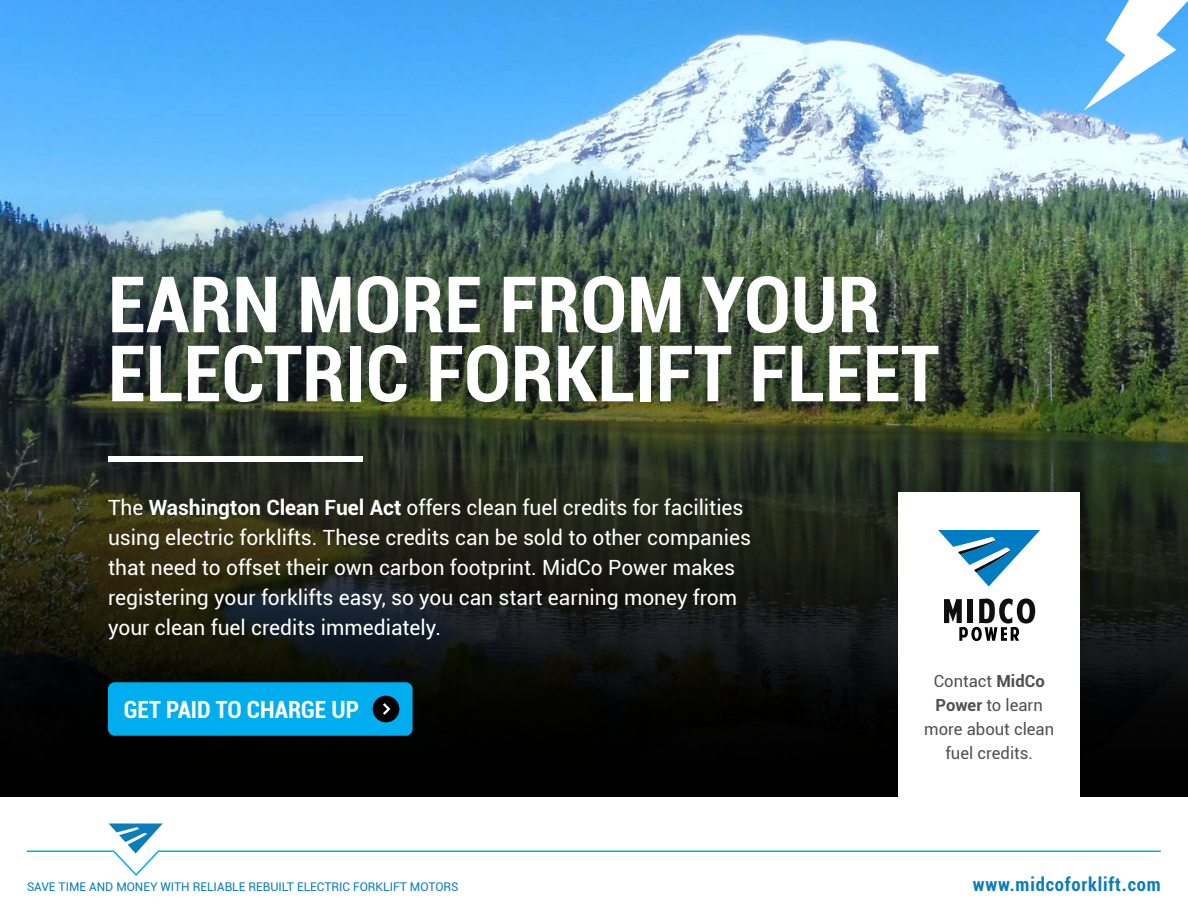
<style>
.page{position:relative;width:1188px;height:918px;background:#fff}
.page>*{position:absolute;margin:0;border:0;box-sizing:border-box;transform-origin:0 0}
.t1{font:700 condensed 78px/69px "Roboto";color:#fff}
.t2{font:700 condensed 23.7px "Roboto";color:#fff}
.t3{font:21px/30px "Roboto";color:#fff}
.t4{font:700 condensed 18.6px "Roboto";letter-spacing:.045em;color:#0b7dbb}
.t5{font:16.65px/23.9px "Roboto";color:#505050;text-align:center}
.t6{font:12px "Roboto";color:#0b7dbb}
.s1{font-weight:700}
</style>
<div class="page">
<svg style="left:26px;top:824px;width:1135px;height:52px"></svg>
<img style="left:0;top:0;width:1188px;height:197px">
<img style="left:0;top:197px;width:1188px;height:599px">
<svg style="left:1083px;top:0;width:105px;height:111px"></svg>
<div style="left:108px;top:456px;width:255px;height:6px;background:#fff"></div>
<div style="left:898px;top:493px;width:182px;height:310px;background:#fff"></div>
<div style="left:108px;top:682px;width:305px;height:54px;background:#00aeef;border-radius:7px"></div>
<div style="left:373px;top:696px;width:26px;height:26px;background:#000;border-radius:50%"></div>
<svg style="left:383px;top:703px;width:8px;height:12px"></svg>
<svg style="left:938px;top:530px;width:102px;height:56px"></svg>
<svg style="left:944px;top:598px;width:91px;height:43px"></svg>
<h1 class="t1" style="left:108px;top:267px;width:833px">EARN MORE FROM YOUR<br>ELECTRIC FORKLIFT FLEET</h1>
<p class="t3" style="left:108px;top:492px;width:645px">The <span class="s1">Washington Clean Fuel Act</span> offers clean fuel credits for facilities using electric forklifts. These credits can be sold to other companies that need to offset their own carbon footprint. MidCo Power makes registering your forklifts easy, so you can start earning money from your clean fuel credits immediately.</p>
<p class="t2" style="left:124px;top:693px;width:237px">GET PAID TO CHARGE UP</p>
<p class="t5" style="left:924px;top:669px;width:132px">Contact <span class="s1">MidCo<br>Power</span> to learn more about clean fuel credits.</p>
<p class="t6" style="left:27px;top:879px;width:433px">SAVE TIME AND MONEY WITH RELIABLE REBUILT ELECTRIC FORKLIFT MOTORS</p>
<p class="t4" style="left:973px;top:872px;width:189px">www.midcoforklift.com</p>
</div>
